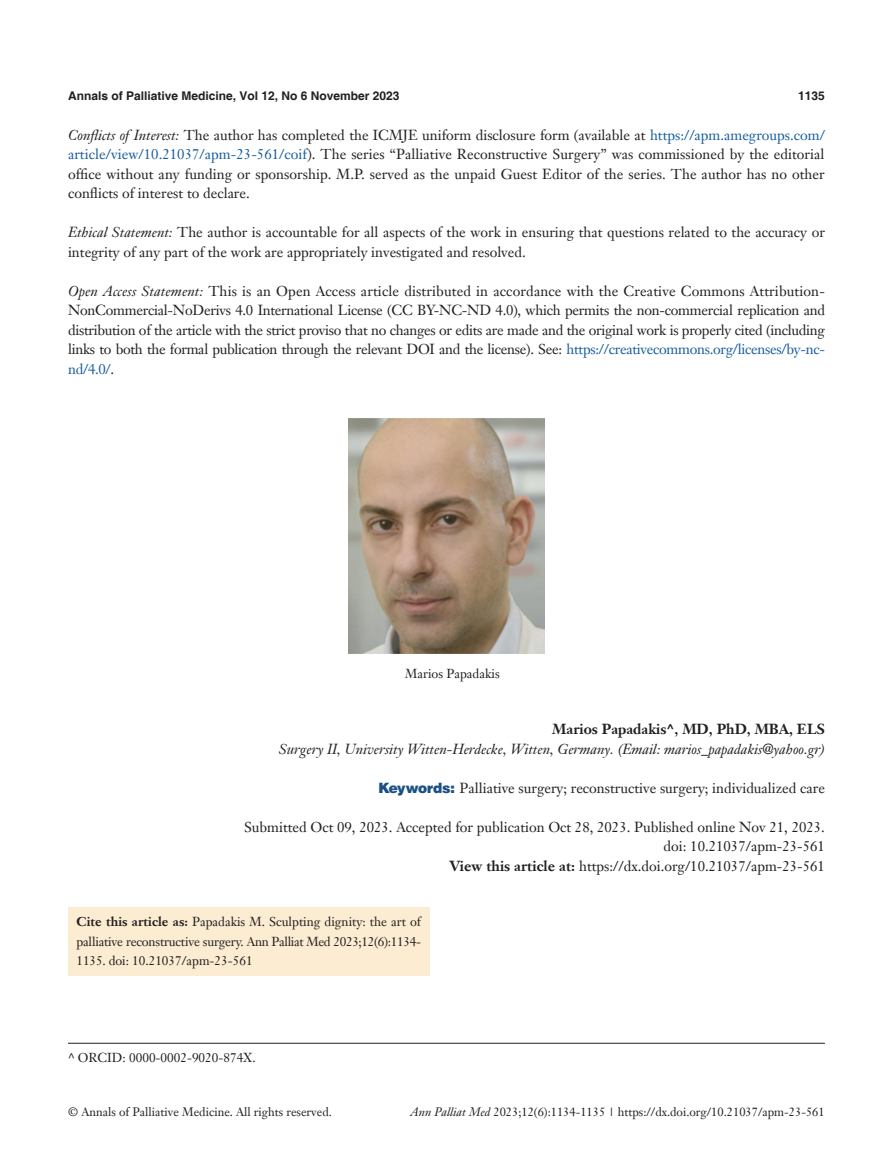
<style>
.page{position:relative;width:893px;height:1170px;background:#fff}
.page>*{position:absolute;margin:0;border:0;box-sizing:border-box;transform-origin:0 0}
.B-zhengwen{font:14.25px/19.5px "Janson Text LT";color:#231f20;text-align:justify}
.A-Danwei{font:italic 14.25px "Janson Text LT";color:#231f20}
.A-time{font:14.25px "Janson Text LT";color:#231f20}
.A-Keywords{font:14.25px "Janson Text LT";color:#231f20}
.A-View_this_article{font:14.25px "Janson Text LT";color:#231f20}
.A-Zuozhe{font:700 14.25px "Janson Text LT";color:#231f20}
.A-doi{font:14.25px "Janson Text LT";color:#231f20}
.Cite{font:12.75px/19.5px "Janson Text LT";letter-spacing:-.015em;color:#231f20;text-align:justify}
.A-jiaozhu{font:12.75px "Janson Text LT";color:#231f20}
.C-tuzhu{font:12.75px "Janson Text LT";color:#231f20}
.t1{font:12px "Janson Text LT";color:#231f20}
.t2{font:700 12px "Helvetica";color:#231f20}
.s1{font-style:italic}
.s2{color:#175d9e}
.s3{font-family:"Helvetica AME";color:#1c5085}
.s4{font-weight:700}
</style>
<div class="page">
<img style="left:348px;top:418px;width:197px;height:236px">
<hr style="left:68px;top:1042px;width:757px;height:1px;background:#231f20">
<div style="left:68px;top:906px;width:361px;height:69px;background:#fcedd2"></div>
<p class="t2" style="left:68px;top:88px;width:333px">Annals of Palliative Medicine, Vol 12, No 6 November 2023</p>
<p class="t2" style="left:798px;top:88px;width:28px">1135</p>
<p class="B-zhengwen" style="left:68px;top:125px;width:758px"><span class="s1">Conflicts of Interest:</span> The author has completed the ICMJE uniform disclosure form (available at <span class="s2">https://apm.amegroups.com/ article/view/10.21037/apm-23-561/coif</span>). The series “Palliative Reconstructive Surgery” was commissioned by the editorial office without any funding or sponsorship. M.P. served as the unpaid Guest Editor of the series. The author has no other conflicts of interest to declare.</p>
<p class="B-zhengwen" style="left:68px;top:222px;width:758px"><span class="s1">Ethical Statement:</span> The author is accountable for all aspects of the work in ensuring that questions related to the accuracy or integrity of any part of the work are appropriately investigated and resolved.</p>
<p class="B-zhengwen" style="left:68px;top:281px;width:759px"><span class="s1">Open Access Statement:</span> This is an Open Access article distributed in accordance with the Creative Commons Attribution-NonCommercial-NoDerivs 4.0 International License (CC BY-NC-ND 4.0), which permits the non-commercial replication and distribution of the article with the strict proviso that no changes or edits are made and the original work is properly cited (including links to both the formal publication through the relevant DOI and the license). See: <span class="s2">https://creativecommons.org/licenses/by-nc&shy;nd/4.0/</span>.</p>
<p class="C-tuzhu" style="left:405px;top:665px;width:96px">Marios Papadakis</p>
<p class="A-Zuozhe" style="left:552px;top:720px;width:274px">Marios Papadakis^, MD, PhD, MBA, ELS</p>
<p class="A-Danwei" style="left:279px;top:740px;width:548px">Surgery II, University Witten-Herdecke, Witten, Germany. (Email: marios_papadakis@yahoo.gr)</p>
<p class="A-Keywords" style="left:379px;top:778px;width:448px"><span class="s3">Keywords:</span> Palliative surgery; reconstructive surgery; individualized care</p>
<p class="A-time" style="left:244px;top:817px;width:582px">Submitted Oct 09, 2023. Accepted for publication Oct 28, 2023. Published online Nov 21, 2023.</p>
<p class="A-doi" style="left:664px;top:837px;width:163px">doi: 10.21037/apm-23-561</p>
<p class="A-View_this_article" style="left:449px;top:856px;width:377px"><span class="s4">View this article at:</span> https://dx.doi.org/10.21037/apm-23-561</p>
<p class="Cite" style="left:77px;top:911px;width:346px"><span class="s4">Cite this article as:</span> Papadakis M. Sculpting dignity: the art of palliative reconstructive surgery. Ann Palliat Med 2023;12(6):1134- 1135. doi: 10.21037/apm-23-561</p>
<p class="A-jiaozhu" style="left:68px;top:1049px;width:189px">^ ORCID: 0000-0002-9020-874X.</p>
<p class="t1" style="left:68px;top:1104px;width:265px">© Annals of Palliative Medicine. All rights reserved.</p>
<p class="t1" style="left:411px;top:1104px;width:416px"><span class="s1">Ann Palliat Med</span> 2023;12(6):1134-1135 | https://dx.doi.org/10.21037/apm-23-561</p>
</div>
